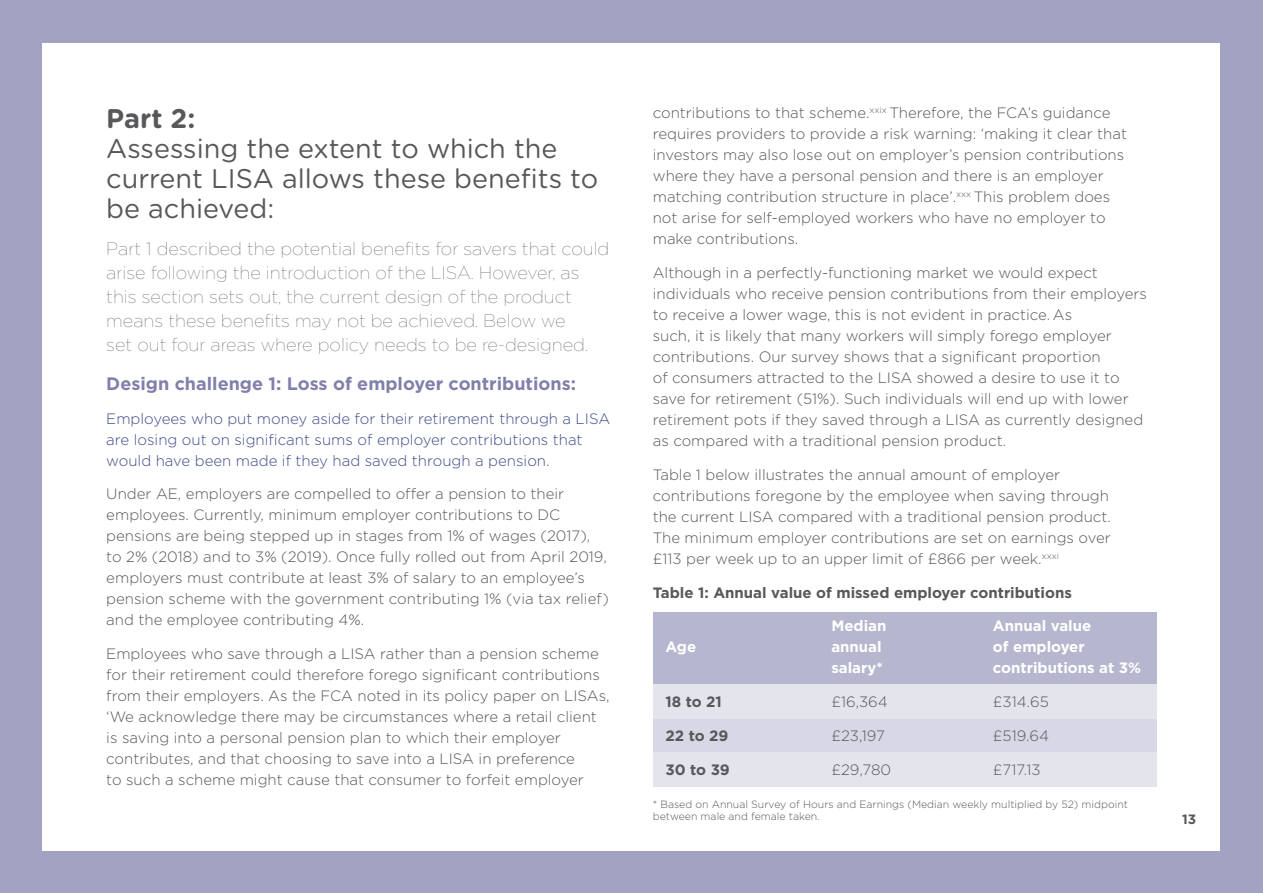
<style>
.page{position:relative;width:1263px;height:893px;background:#a4a2c3}
.page>*{position:absolute;margin:0;border:0;box-sizing:border-box;transform-origin:0 0}
.t1{font:27px/30px "Gotham Rounded";color:#57585a}
.t2{font:700 27px "Gotham Rounded";color:#57585a}
.t3{font:100 18px/24px "Gotham";color:#57585a}
.t4{font:700 18px "Gotham";color:#8180ab}
.t5{font:300 15px/21px "Gotham";color:#57585a}
.t6{font:300 15px/21px "Gotham";color:#404c88}
.t7{font:700 15px "Gotham";color:#57585a}
.t8{font:700 15px "Gotham";color:#fff}
.t9{font:700 13.5px "Gotham";color:#57585a}
.t10{font:300 10.5px/12px "Gotham";color:#57585a}
</style>
<div class="page">
<div style="left:43px;top:43px;width:1177px;height:807px;background:#fff"></div>
<div style="left:653px;top:612px;width:504px;height:73px;background:#b6b6cf"></div>
<div style="left:653px;top:702px;width:504px;height:72px;background:#d8d7e5"></div>
<div style="left:653px;top:685px;width:504px;height:34px;background:#e4e4ed"></div>
<div style="left:653px;top:753px;width:504px;height:34px;background:#e4e4ed"></div>
<h1 class="t2" style="left:106px;top:99px;width:91px">Part 2:</h1>
<h1 class="t1" style="left:106px;top:132px;width:493px">Assessing the extent to which the current LISA allows these benefits to be achieved:</h1>
<p class="t3" style="left:106px;top:236px;width:505px">Part 1 described the potential benefits for savers that could arise following the introduction of the LISA. However, as this section sets out, the current design of the product means these benefits may not be achieved. Below we<br>set out four areas where policy needs to be re-designed.</p>
<p class="t4" style="left:106px;top:373px;width:471px">Design challenge 1: Loss of employer contributions:</p>
<p class="t6" style="left:106px;top:408px;width:505px">Employees who put money aside for their retirement through a LISA are losing out on significant sums of employer contributions that would have been made if they had saved through a pension.</p>
<p class="t5" style="left:106px;top:484px;width:504px">Under AE, employers are compelled to offer a pension to their employees. Currently, minimum employer contributions to DC pensions are being stepped up in stages from 1% of wages (2017), to 2% (2018) and to 3% (2019). Once fully rolled out from April 2019, employers must contribute at least 3% of salary to an employee’s pension scheme with the government contributing 1% (via tax relief) and the employee contributing 4%.</p>
<p class="t5" style="left:106px;top:643px;width:505px">Employees who save through a LISA rather than a pension scheme for their retirement could therefore forego significant contributions from their employers. As the FCA noted in its policy paper on LISAs, ‘We acknowledge there may be circumstances where a retail client is saving into a personal pension plan to which their employer contributes, and that choosing to save into a LISA in preference<br>to such a scheme might cause that consumer to forfeit employer</p>
<p class="t5" style="left:653px;top:102px;width:476px">contributions to that scheme.<sup>xxix</sup> Therefore, the FCA’s guidance requires providers to provide a risk warning: ‘making it clear that investors may also lose out on employer’s pension contributions where they have a personal pension and there is an employer matching contribution structure in place’.<sup>xxx</sup> This problem does not arise for self-employed workers who have no employer to make contributions.</p>
<p class="t5" style="left:653px;top:262px;width:496px">Although in a perfectly-functioning market we would expect individuals who receive pension contributions from their employers to receive a lower wage, this is not evident in practice. As<br>such, it is likely that many workers will simply forego employer contributions. Our survey shows that a significant proportion<br>of consumers attracted to the LISA showed a desire to use it to save for retirement (51%). Such individuals will end up with lower retirement pots if they saved through a LISA as currently designed as compared with a traditional pension product.</p>
<p class="t5" style="left:653px;top:464px;width:460px">Table 1 below illustrates the annual amount of employer contributions foregone by the employee when saving through the current LISA compared with a traditional pension product.<br>The minimum employer contributions are set on earnings over £113 per week up to an upper limit of £866 per week.<sup>xxxi</sup></p>
<p class="t7" style="left:653px;top:584px;width:421px">Table 1: Annual value of missed employer contributions</p>
<p class="t8" style="left:831px;top:617px;width:57px">Median</p>
<p class="t8" style="left:993px;top:617px;width:100px">Annual value</p>
<p class="t8" style="left:665px;top:638px;width:32px">Age</p>
<p class="t8" style="left:831px;top:638px;width:52px">annual</p>
<p class="t8" style="left:993px;top:638px;width:93px">of employer</p>
<p class="t8" style="left:831px;top:659px;width:53px">salary*</p>
<p class="t8" style="left:993px;top:659px;width:149px">contributions at 3%</p>
<p class="t7" style="left:665px;top:693px;width:58px">18 to 21</p>
<p class="t5" style="left:831px;top:691px;width:58px">£16,364</p>
<p class="t5" style="left:993px;top:691px;width:57px">£314.65</p>
<p class="t7" style="left:665px;top:727px;width:64px">22 to 29</p>
<p class="t5" style="left:831px;top:725px;width:55px">£23,197</p>
<p class="t5" style="left:993px;top:725px;width:58px">£519.64</p>
<p class="t7" style="left:665px;top:761px;width:66px">30 to 39</p>
<p class="t5" style="left:831px;top:759px;width:61px">£29,780</p>
<p class="t5" style="left:993px;top:759px;width:49px">£717.13</p>
<p class="t10" style="left:653px;top:798px;width:477px">* Based on Annual Survey of Hours and Earnings (Median weekly multiplied by 52) midpoint between male and female taken.</p>
<p class="t9" style="left:1182px;top:811px;width:16px">13</p>
</div>
